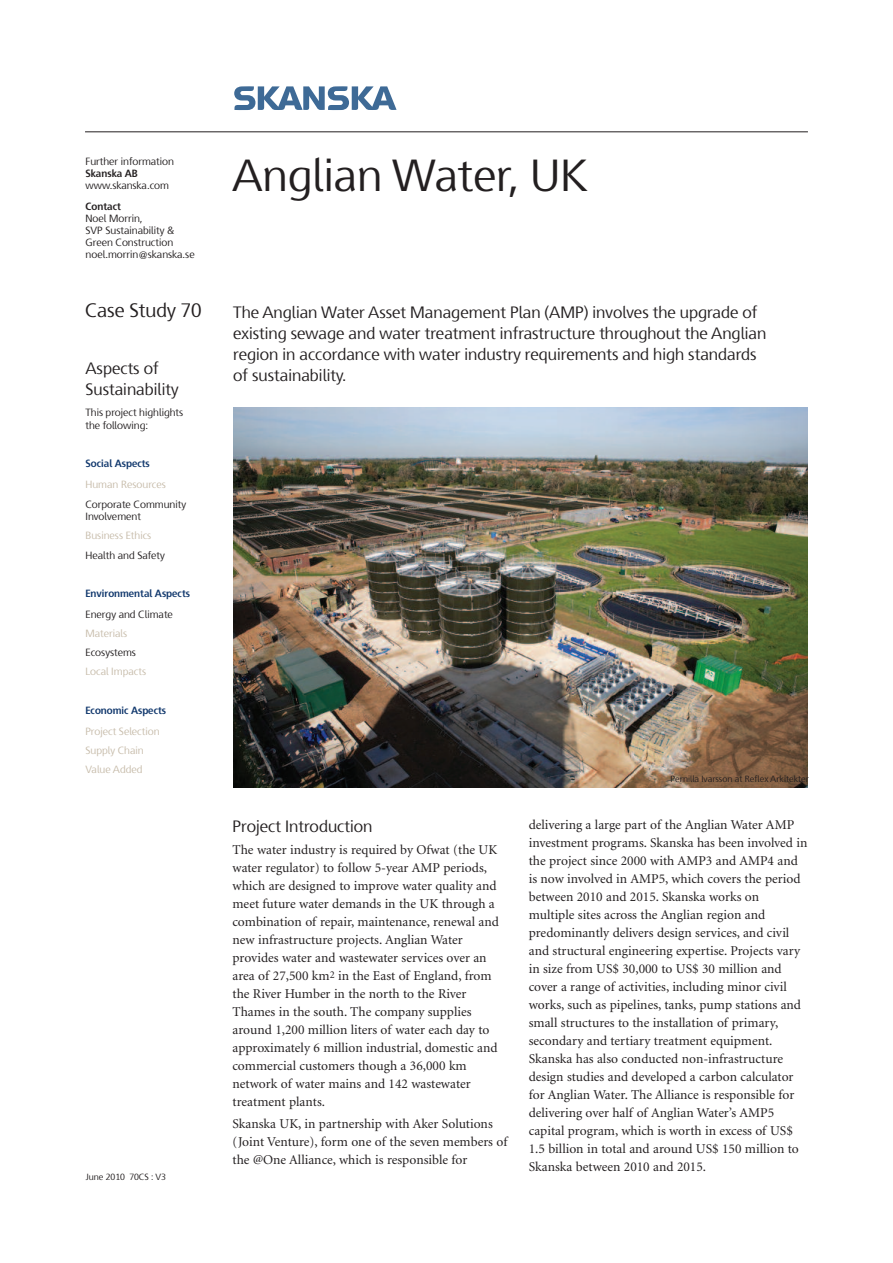
<style>
.page{position:relative;width:893px;height:1263px;background:#fff}
.page>*{position:absolute;margin:0;border:0;box-sizing:border-box;transform-origin:0 0}
.t1{font:45px "Skanska Sans";color:#231f20}
.t2{font:19.5px "Skanska Sans";color:#231f20}
.t3{font:16.5px/21px "Skanska Sans";color:#231f20}
.t4{font:13.5px/18px "Minion";color:#231f20}
.t5{font:10.5px/12px "Skanska Sans";color:#231f20}
.t6{font:10.5px/19.2px "Skanska Sans";color:#c7bcaa}
.t7{font:700 10.5px "Skanska Sans";color:#11386d}
.t8{font:700 10.5px "Skanska Sans";color:#231f20}
.t9{font:9px "Skanska Sans";color:#231f20}
</style>
<div class="page">
<svg style="left:234px;top:86px;width:163px;height:24px"></svg>
<hr style="left:85px;top:131px;width:723px;height:1px;background:#231f20">
<img style="left:233px;top:407px;width:575px;height:381px">
<p class="t5" style="left:85px;top:156px;width:90px">Further information</p>
<p class="t8" style="left:85px;top:169px;width:54px">Skanska AB</p>
<p class="t5" style="left:85px;top:180px;width:85px">www.skanska.com</p>
<p class="t8" style="left:85px;top:202px;width:37px">Contact</p>
<p class="t5" style="left:85px;top:213px;width:111px">Noel Morrin,<br>SVP Sustainability &amp;<br>Green Construction noel.morrin@skanska.se</p>
<h2 class="t2" style="left:85px;top:302px;width:118px">Case Study 70</h2>
<p class="t3" style="left:85px;top:359px;width:95px">Aspects of<br>Sustainability</p>
<p class="t5" style="left:85px;top:407px;width:99px;line-height:12.8px">This project highlights the following:</p>
<p class="t7" style="left:85px;top:459px;width:66px">Social Aspects</p>
<p class="t6" style="left:85px;top:476px;width:82px">Human Resources</p>
<p class="t5" style="left:85px;top:498px;width:102px;line-height:12.8px">Corporate Community<br>Involvement</p>
<p class="t6" style="left:85px;top:527px;width:67px">Business Ethics</p>
<p class="t5" style="left:85px;top:550px;width:81px">Health and Safety</p>
<p class="t7" style="left:85px;top:589px;width:106px">Environmental Aspects</p>
<p class="t5" style="left:85px;top:609px;width:89px">Energy and Climate</p>
<p class="t6" style="left:85px;top:625px;width:43px">Materials</p>
<p class="t5" style="left:85px;top:647px;width:52px">Ecosystems</p>
<p class="t6" style="left:85px;top:663px;width:62px">Local Impacts</p>
<p class="t7" style="left:85px;top:706px;width:82px">Economic Aspects</p>
<p class="t6" style="left:85px;top:722px;width:76px">Project Selection<br>Supply Chain<br>Value Added</p>
<p class="t9" style="left:86px;top:1173px;width:82px">June 2010 70CS : V3</p>
<h1 class="t1" style="left:232px;top:157px;width:357px">Anglian Water, UK</h1>
<p class="t3" style="left:233px;top:303px;width:535px">The Anglian Water Asset Management Plan (AMP) involves the upgrade of existing sewage and water treatment infrastructure throughout the Anglian region in accordance with water industry requirements and high standards of sustainability.</p>
<p class="t3" style="left:232px;top:817px;width:141px">Project Introduction</p>
<p class="t4" style="left:232px;top:842px;width:268px">The water industry is required by Ofwat (the UK water regulator) to follow 5-year AMP periods, which are designed to improve water quality and meet future water demands in the UK through a combination of repair, maintenance, renewal and new infrastructure projects. Anglian Water provides water and wastewater services over an area of 27,500 km<sup>2</sup> in the East of England, from the River Humber in the north to the River Thames in the south. The company supplies around 1,200 million liters of water each day to approximately 6 million industrial, domestic and commercial customers though a 36,000 km network of water mains and 142 wastewater treatment plants.</p>
<p class="t4" style="left:233px;top:1116px;width:276px">Skanska UK, in partnership with Aker Solutions (Joint Venture), form one of the seven members of the @One Alliance, which is responsible for</p>
<p class="t9" style="left:670px;top:775px;width:140px">Pernilla Ivarsson at Reflex Arkitekter</p>
<p class="t4" style="left:529px;top:816px;width:280px">delivering a large part of the Anglian Water AMP investment programs. Skanska has been involved in the project since 2000 with AMP3 and AMP4 and is now involved in AMP5, which covers the period between 2010 and 2015. Skanska works on multiple sites across the Anglian region and predominantly delivers design services, and civil and structural engineering expertise. Projects vary in size from US$ 30,000 to US$ 30 million and cover a range of activities, including minor civil works, such as pipelines, tanks, pump stations and small structures to the installation of primary, secondary and tertiary treatment equipment.<br>Skanska has also conducted non-infrastructure design studies and developed a carbon calculator for Anglian Water. The Alliance is responsible for delivering over half of Anglian Water’s AMP5 capital program, which is worth in excess of US$ 1.5 billion in total and around US$ 150 million to Skanska between 2010 and 2015.</p>
</div>
